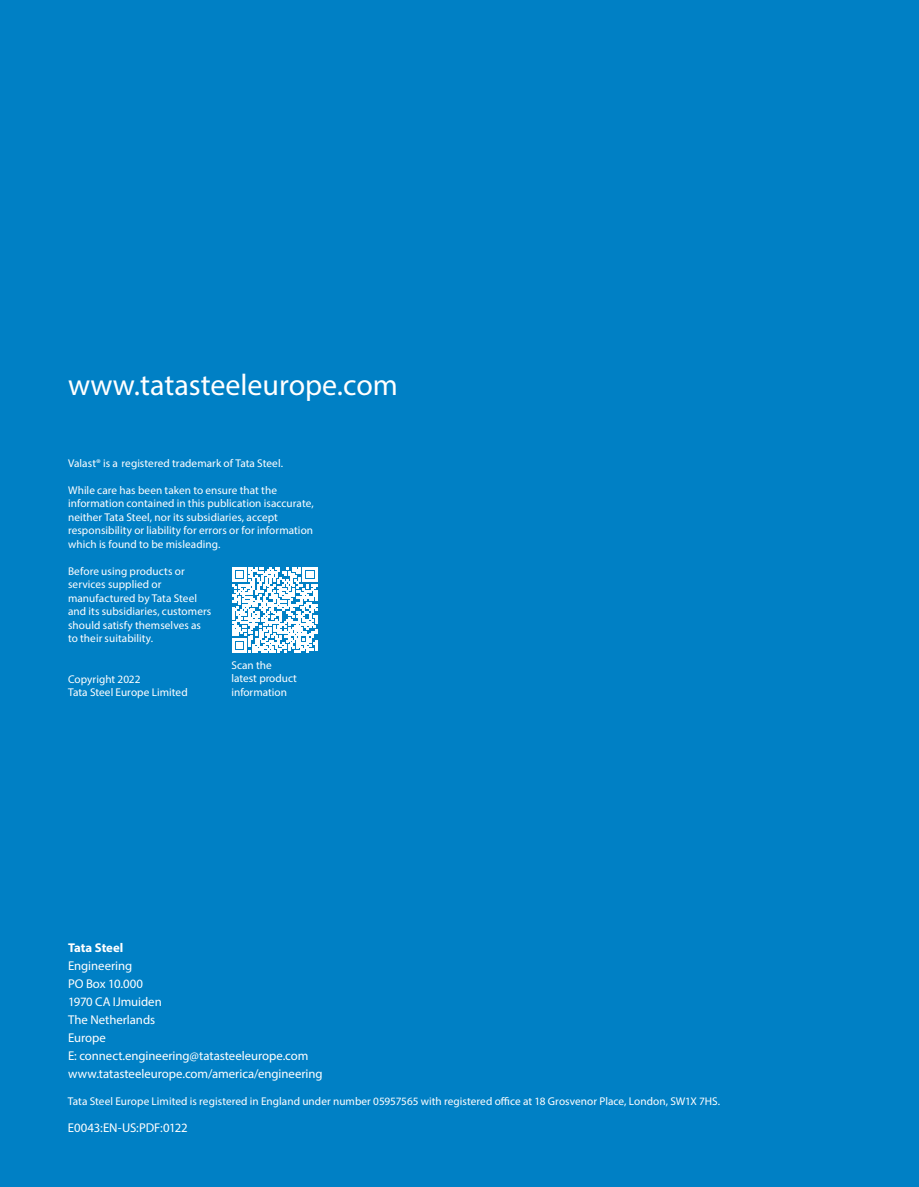
<style>
.page{position:relative;width:919px;height:1187px;background:#fff}
.page>*{position:absolute;margin:0;border:0;box-sizing:border-box;transform-origin:0 0}
.t1{font:30px "Myriad Pro";color:#fff}
.t2{font:12.75px "Myriad Pro";color:#fff}
.Body_copy{font:700 12.75px "Myriad Pro";letter-spacing:-.005em;color:#fff}
.t3{font:11.25px/13.5px "Myriad Pro";letter-spacing:.005em;color:#fff}
</style>
<div class="page">
<div style="left:0;top:0;width:918px;height:1186px;background:#0080c5"></div>
<svg style="left:232px;top:567px;width:85px;height:85px"></svg>
<p class="t1" style="left:68px;top:366px;width:331px">www.tatasteeleurope.com</p>
<p class="t3" style="left:68px;top:456px;width:216px">Valast® is a registered trademark of Tata Steel.</p>
<p class="t3" style="left:68px;top:483px;width:247px">While care has been taken to ensure that the information contained in this publication isaccurate, neither Tata Steel, nor its subsidiaries, accept responsibility or liability for errors or for information which is found to be misleading.</p>
<p class="t3" style="left:68px;top:564px;width:145px">Before using products or services supplied or manufactured by Tata Steel and its subsidiaries, customers should satisfy themselves as to their suitability.</p>
<p class="t3" style="left:68px;top:672px;width:121px">Copyright 2022<br>Tata Steel Europe Limited</p>
<p class="t3" style="left:231px;top:658px;width:42px">Scan the</p>
<p class="t3" style="left:231px;top:671px;width:67px">latest product</p>
<p class="t3" style="left:231px;top:685px;width:57px">information</p>
<p class="Body_copy" style="left:68px;top:938px;width:57px">Tata Steel</p>
<p class="t2" style="left:68px;top:957px;width:66px">Engineering</p>
<p class="t2" style="left:68px;top:975px;width:76px">PO Box 10.000</p>
<p class="t2" style="left:68px;top:993px;width:95px">1970 CA IJmuiden</p>
<p class="t2" style="left:68px;top:1011px;width:89px">The Netherlands</p>
<p class="t2" style="left:68px;top:1029px;width:39px">Europe</p>
<p class="t2" style="left:68px;top:1047px;width:242px">E: connect.engineering@tatasteeleurope.com</p>
<p class="t2" style="left:68px;top:1065px;width:256px">www.tatasteeleurope.com/america/engineering</p>
<p class="t3" style="left:68px;top:1093px;width:653px">Tata Steel Europe Limited is registered in England under number 05957565 with registered office at 18 Grosvenor Place, London, SW1X 7HS.</p>
<p class="t2" style="left:68px;top:1119px;width:121px">E0043:EN-US:PDF:0122</p>
</div>
